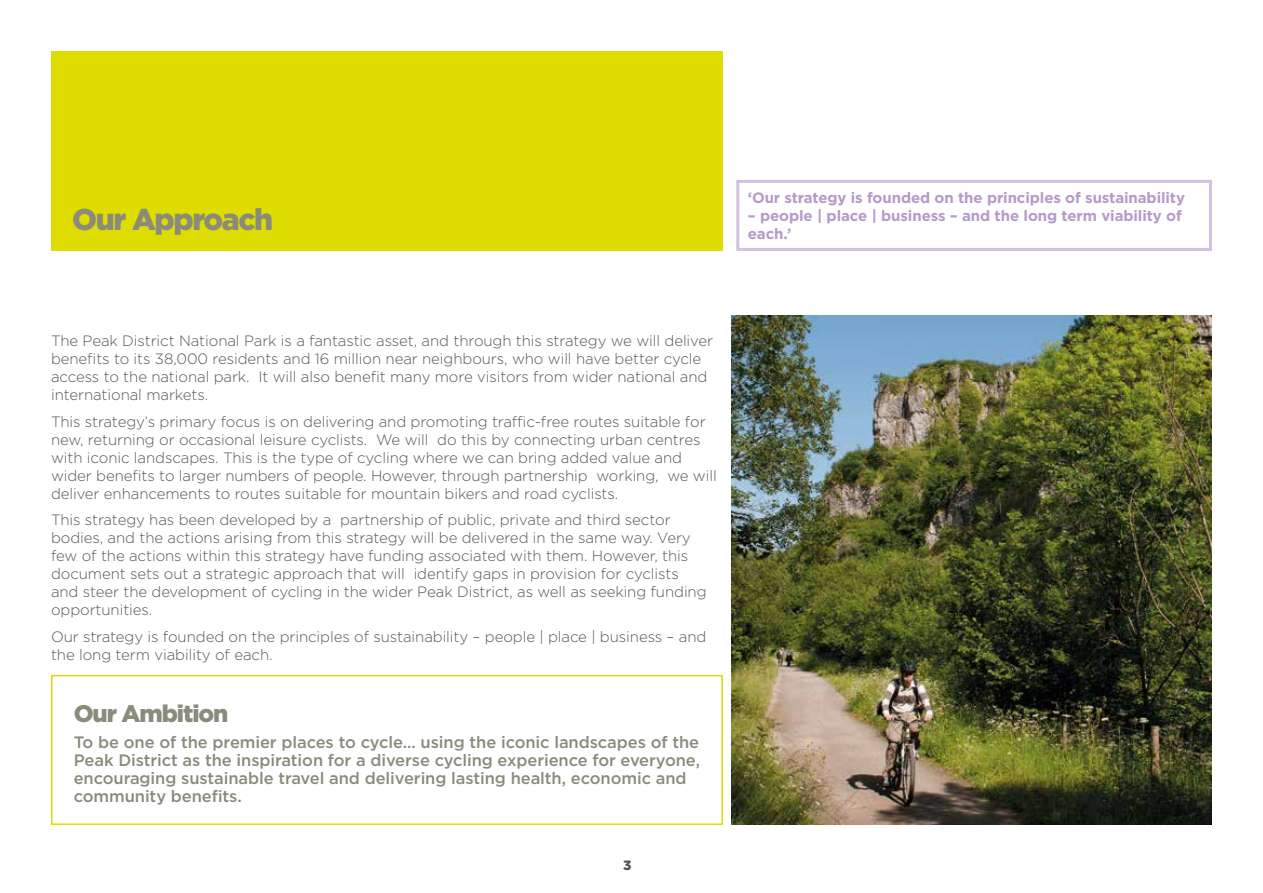
<style>
.page{position:relative;width:1263px;height:893px;background:#fff}
.page>*{position:absolute;margin:0;border:0;box-sizing:border-box;transform-origin:0 0}
.t1{font:900 30px "Gotham";letter-spacing:-.045em;color:#8a8b7b}
.t2{font:900 24px "Gotham";letter-spacing:-.045em;color:#8a8b7b}
.t3{font:500 16.5px/18px "Gotham";letter-spacing:-.005em;color:#8a8b7b}
.t4{font:300 15px/18px "Gotham";letter-spacing:-.005em;color:#575756}
.t5{font:700 15px/18px "Gotham";letter-spacing:-.005em;color:#b69ac9}
.t6{font:900 13.5px "Gotham";color:#575756}
</style>
<div class="page">
<img style="left:731px;top:316px;width:480px;height:509px">
<div style="left:51px;top:51px;width:672px;height:200px;background:#dedc00"></div>
<div style="left:51px;top:675px;width:672px;height:150px;border:2px solid #dedc00"></div>
<div style="left:736px;top:180px;width:476px;height:71px;border:3px solid #d1c0df"></div>
<h1 class="t1" style="left:72px;top:198px;width:202px">Our Approach</h1>
<p class="t5" style="left:748px;top:189px;width:439px">‘Our strategy is founded on the principles of sustainability</p>
<p class="t5" style="left:748px;top:207px;width:436px">– people | place | business – and the long term viability of each.’</p>
<p class="t4" style="left:51px;top:331px;width:664px">The Peak District National Park is a fantastic asset, and through this strategy we will deliver benefits to its 38,000 residents and 16 million near neighbours, who will have better cycle access to the national park. It will also benefit many more visitors from wider national and international markets.</p>
<p class="t4" style="left:51px;top:412px;width:667px">This strategy’s primary focus is on delivering and promoting traffic-free routes suitable for new, returning or occasional leisure cyclists. We will do this by connecting urban centres with iconic landscapes. This is the type of cycling where we can bring added value and wider benefits to larger numbers of people. However, through partnership working, we will deliver enhancements to routes suitable for mountain bikers and road cyclists.</p>
<p class="t4" style="left:51px;top:510px;width:657px">This strategy has been developed by a partnership of public, private and third sector bodies, and the actions arising from this strategy will be delivered in the same way. Very few of the actions within this strategy have funding associated with them. However, this document sets out a strategic approach that will identify gaps in provision for cyclists and steer the development of cycling in the wider Peak District, as well as seeking funding opportunities.</p>
<p class="t4" style="left:51px;top:627px;width:657px">Our strategy is founded on the principles of sustainability – people | place | business – and the long term viability of each.</p>
<h2 class="t2" style="left:74px;top:697px;width:156px">Our Ambition</h2>
<p class="t3" style="left:74px;top:733px;width:628px">To be one of the premier places to cycle… using the iconic landscapes of the Peak District as the inspiration for a diverse cycling experience for everyone, encouraging sustainable travel and delivering lasting health, economic and community benefits.</p>
<p class="t6" style="left:623px;top:856px;width:10px">3</p>
</div>
